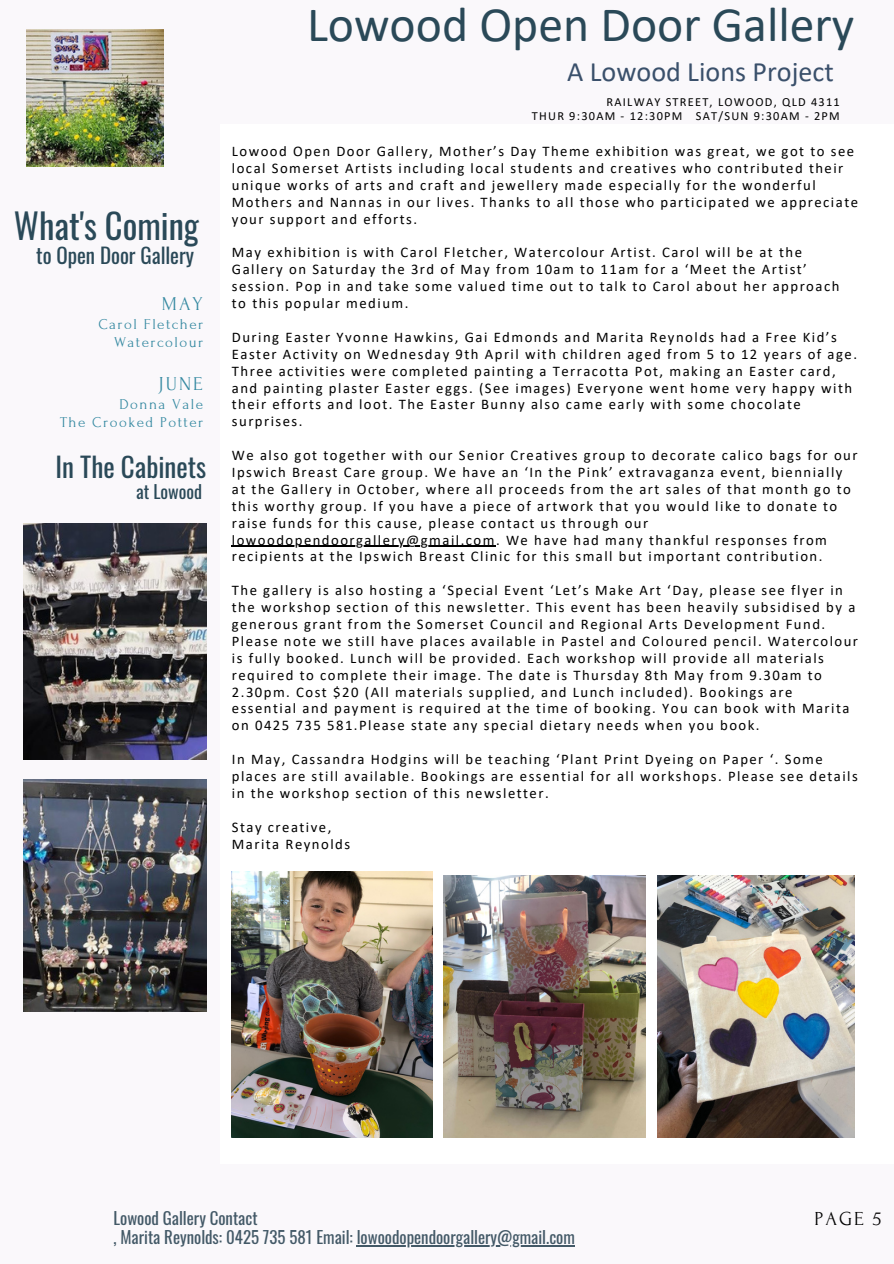
<style>
.page{position:relative;width:894px;height:1264px;background:#fff}
.page>*{position:absolute;margin:0;border:0;box-sizing:border-box;transform-origin:0 0}
.t1{font:49.65px "Calibri";color:#2a4958}
.t2{font:34.5px "Oswald";color:#2a4958}
.t3{font:28.05px "Calibri";color:#3a506b}
.t4{font:27px "Oswald";color:#2a4958}
.t5{font:21px "Oswald";color:#2a4958}
.t6{font:19.8px "Forum";color:#000}
.t7{font:19.5px "Forum";letter-spacing:.1em;color:#3589a1}
.t8{font:18px "Oswald";color:#2a4958}
.t9{font:16.8px/19.2px "Oswald";color:#435967}
.t10{font:15px/18px "Forum";letter-spacing:.1em;color:#3589a1;text-align:right}
.t11{font:14.7px/17px "Calibri";letter-spacing:.1em;color:#000}
.t12{font:12.3px "Calibri";letter-spacing:.1em;color:#000}
</style>
<div class="page">
<div style="left:0;top:0;width:219px;height:1263px;background:#faf8fb"></div>
<div style="left:220px;top:1164px;width:673px;height:99px;background:#faf8fb"></div>
<div style="left:220px;top:0;width:673px;height:124px;background:#faf8fb"></div>
<img style="left:26px;top:29px;width:138px;height:137px">
<img style="left:24px;top:779px;width:182px;height:232px">
<img style="left:24px;top:524px;width:182px;height:235px">
<img style="left:232px;top:871px;width:200px;height:266px">
<img style="left:444px;top:875px;width:201px;height:262px">
<img style="left:657px;top:875px;width:197px;height:262px">
<hr style="left:232px;top:545px;width:264px;height:2px;background:#000">
<hr style="left:356px;top:1245px;width:218px;height:1px;background:#435967">
<p class="t1" style="left:307px;top:3px;width:548px">Lowood Open Door Gallery</p>
<p class="t2" style="left:14px;top:198px;width:186px">What's Coming</p>
<p class="t5" style="left:36px;top:239px;width:159px">to Open Door Gallery</p>
<p class="t7" style="left:162px;top:293px;width:42px">MAY</p>
<p class="t10" style="left:98px;top:315px;width:106px">Carol Fletcher<br>Watercolour</p>
<p class="t7" style="left:158px;top:373px;width:46px">JUNE</p>
<p class="t10" style="left:60px;top:395px;width:145px">Donna Vale<br>The Crooked Potter</p>
<p class="t4" style="left:55px;top:445px;width:152px">In The Cabinets</p>
<p class="t8" style="left:136px;top:477px;width:67px">at Lowood</p>
<h6 class="t3" style="left:567px;top:60px;width:268px">A Lowood Lions Project</h6>
<h4 class="t12" style="left:606px;top:96px;width:235px">RAILWAY STREET, LOWOOD, QLD 4311</h4>
<h6 class="t12" style="left:532px;top:111px;width:309px">THUR 9:30AM - 12:30PM SAT/SUN 9:30AM - 2PM</h6>
<p class="t11" style="left:232px;top:144px;width:627px">Lowood Open Door Gallery, Mother’s Day Theme exhibition was great, we got to see local Somerset Artists including local students and creatives who contributed their unique works of arts and craft and jewellery made especially for the wonderful Mothers and Nannas in our lives. Thanks to all those who participated we appreciate your support and efforts.</p>
<h2 class="t11" style="left:232px;top:245px;width:608px">May exhibition is with Carol Fletcher, Watercolour Artist. Carol will be at the Gallery on Saturday the 3rd of May from 10am to 11am for a ‘Meet the Artist’ session. Pop in and take some valued time out to talk to Carol about her approach to this popular medium.</h2>
<p class="t11" style="left:232px;top:330px;width:626px">During Easter Yvonne Hawkins, Gai Edmonds and Marita Reynolds had a Free Kid’s Easter Activity on Wednesday 9th April with children aged from 5 to 12 years of age.<br>Three activities were completed painting a Terracotta Pot, making an Easter card, and painting plaster Easter eggs. (See images) Everyone went home very happy with their efforts and loot. The Easter Bunny also came early with some chocolate surprises.</p>
<p class="t11" style="left:232px;top:448px;width:627px">We also got together with our Senior Creatives group to decorate calico bags for our Ipswich Breast Care group. We have an ‘In the Pink’ extravaganza event, biennially at the Gallery in October, where all proceeds from the art sales of that month go to this worthy group. If you have a piece of artwork that you would like to donate to raise funds for this cause, please contact us through our</p>
<h6 class="t11" style="left:232px;top:532px;width:596px">lowoodopendoorgallery@gmail.com. We have had many thankful responses from recipients at the Ipswich Breast Clinic for this small but important contribution.</h6>
<h6 class="t11" style="left:232px;top:583px;width:627px">The gallery is also hosting a ‘Special Event ‘Let’s Make Art ‘Day, please see flyer in the workshop section of this newsletter. This event has been heavily subsidised by a generous grant from the Somerset Council and Regional Arts Development Fund.<br>Please note we still have places available in Pastel and Coloured pencil. Watercolour is fully booked. Lunch will be provided. Each workshop will provide all materials</h6>
<h6 class="t11" style="left:232px;top:667px;width:619px">required to complete their image. The date is Thursday 8th May from 9.30am to 2.30pm. Cost $20 (All materials supplied, and Lunch included). Bookings are essential and payment is required at the time of booking. You can book with Marita on 0425 735 581.Please state any special dietary needs when you book.</h6>
<h6 class="t11" style="left:232px;top:752px;width:627px">In May, Cassandra Hodgins will be teaching ‘Plant Print Dyeing on Paper ‘. Some places are still available. Bookings are essential for all workshops. Please see details in the workshop section of this newsletter.</h6>
<h6 class="t11" style="left:232px;top:819px;width:120px">Stay creative,<br>Marita Reynolds</h6>
<h6 class="t9" style="left:113px;top:1207px;width:463px">Lowood Gallery Contact<br>, Marita Reynolds: 0425 735 581 Email: lowoodopendoorgallery@gmail.com</h6>
<h6 class="t6" style="left:814px;top:1208px;width:69px">PAGE 5</h6>
</div>
